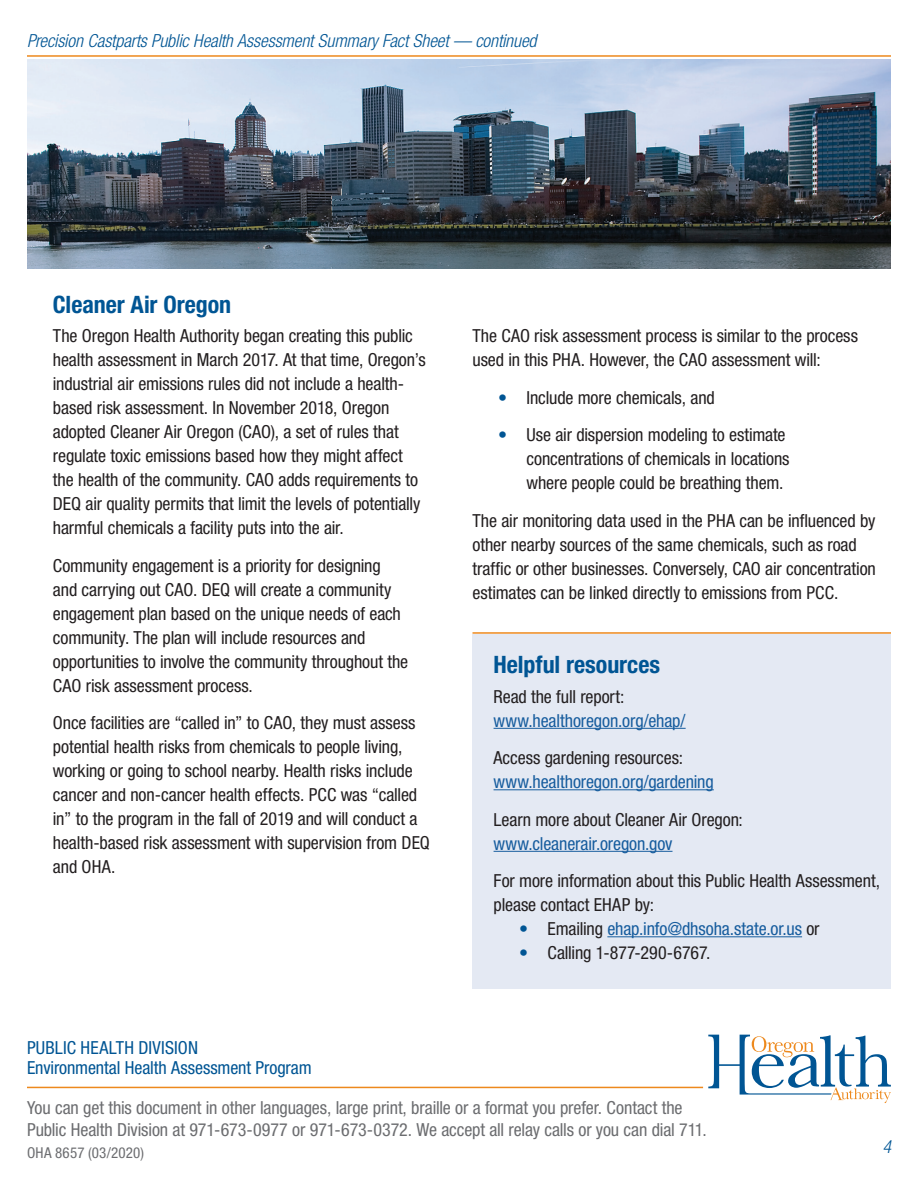
<style>
.page{position:relative;width:918px;height:1188px;background:#fff}
.page>*{position:absolute;margin:0;border:0;box-sizing:border-box;transform-origin:0 0}
.t1{font:700 condensed 24px "Helvetica Neue LT Std";color:#005594}
.Paragraph_text{font:condensed 18px/24px "Helvetica Neue LT Std";letter-spacing:-.005em;color:#231f20}
.t2{font:condensed 18px/21.6px "Helvetica Neue LT Std";letter-spacing:-.005em;color:#6c6d70}
.Paragraph_text-2{font:condensed 18px/24px "Helvetica Neue LT Std";letter-spacing:-.005em;color:#175d9e}
.t3{font:italic 300 condensed 18px "Helvetica Neue LT Std";letter-spacing:-.005em;color:#005594}
.t4{font:condensed 18px "Helvetica Neue LT Std";color:#005594}
.t5{font:condensed 15px "Helvetica Neue LT Std";letter-spacing:.015em;color:#6c6d70}
.s1{color:#005594}
.s2{color:#231f20}
.s3{color:#175d9e}
</style>
<div class="page">
<hr style="left:27px;top:55px;width:864px;height:2px;background:#ed891d">
<svg style="left:708px;top:1035px;width:183px;height:68px"></svg>
<hr style="left:27px;top:1087px;width:676px;height:1px;background:#ed891d">
<hr style="left:472px;top:632px;width:419px;height:2px;background:#ed891d">
<div style="left:472px;top:634px;width:419px;height:355px;background:#e4e9f3"></div>
<img style="left:27px;top:59px;width:864px;height:210px">
<hr style="left:494px;top:728px;width:192px;height:1px;background:#175d9e">
<hr style="left:494px;top:789px;width:220px;height:1px;background:#175d9e">
<hr style="left:494px;top:851px;width:179px;height:1px;background:#175d9e">
<hr style="left:607px;top:936px;width:195px;height:1px;background:#175d9e">
<p class="t3" style="left:27px;top:31px;width:511px">Precision Castparts Public Health Assessment Summary Fact Sheet — continued</p>
<p class="t1" style="left:53px;top:290px;width:180px">Cleaner Air Oregon</p>
<p class="Paragraph_text" style="left:53px;top:324px;width:374px">The Oregon Health Authority began creating this public health assessment in March 2017. At that time, Oregon’s industrial air emissions rules did not include a health&shy;based risk assessment. In November 2018, Oregon adopted Cleaner Air Oregon (CAO), a set of rules that regulate toxic emissions based how they might affect the health of the community. CAO adds requirements to DEQ air quality permits that limit the levels of potentially harmful chemicals a facility puts into the air.</p>
<p class="Paragraph_text" style="left:53px;top:553px;width:357px">Community engagement is a priority for designing and carrying out CAO. DEQ will create a community engagement plan based on the unique needs of each community. The plan will include resources and opportunities to involve the community throughout the CAO risk assessment process.</p>
<p class="Paragraph_text" style="left:53px;top:711px;width:379px">Once facilities are “called in” to CAO, they must assess potential health risks from chemicals to people living, working or going to school nearby. Health risks include cancer and non-cancer health effects. PCC was “called in” to the program in the fall of 2019 and will conduct a health-based risk assessment with supervision from DEQ and OHA.</p>
<p class="t4" style="left:27px;top:1037px;width:173px">PUBLIC HEALTH DIVISION</p>
<p class="t4" style="left:27px;top:1058px;width:286px">Environmental Health Assessment Program</p>
<p class="Paragraph_text" style="left:472px;top:324px;width:387px">The CAO risk assessment process is similar to the process used in this PHA. However, the CAO assessment will:</p>
<p class="Paragraph_text" style="left:498px;top:385px;width:218px"><span class="s1">•</span> Include more chemicals, and</p>
<p class="Paragraph_text" style="left:526px;top:423px;width:265px;text-indent:-28px"><span class="s1">•</span> Use air dispersion modeling to estimate concentrations of chemicals in locations where people could be breathing them.</p>
<p class="Paragraph_text" style="left:472px;top:508px;width:405px">The air monitoring data used in the PHA can be influenced by other nearby sources of the same chemicals, such as road traffic or other businesses. Conversely, CAO air concentration estimates can be linked directly to emissions from PCC.</p>
<p class="t1" style="left:494px;top:650px;width:168px">Helpful resources</p>
<p class="Paragraph_text-2" style="left:494px;top:684px;width:194px"><span class="s2">Read the full report: </span>www.healthoregon.org/ehap/</p>
<p class="Paragraph_text-2" style="left:494px;top:746px;width:222px"><span class="s2">Access gardening resources: </span>www.healthoregon.org/gardening</p>
<p class="Paragraph_text" style="left:494px;top:807px;width:251px">Learn more about Cleaner Air Oregon: <span class="s3">www.cleanerair.oregon.gov</span></p>
<p class="Paragraph_text" style="left:494px;top:869px;width:388px">For more information about this Public Health Assessment, please contact EHAP by:</p>
<p class="Paragraph_text-2" style="left:519px;top:917px;width:302px"><span class="s1">•</span> <span class="s2">Emailing</span> ehap.info@dhsoha.state.or.us <span class="s2">or</span></p>
<p class="Paragraph_text" style="left:519px;top:941px;width:193px"><span class="s1">•</span> Calling 1-877-290-6767.</p>
<p class="t2" style="left:27px;top:1097px;width:681px">You can get this document in other languages, large print, braille or a format you prefer. Contact the<br>Public Health Division at 971-673-0977 or 971-673-0372. We accept all relay calls or you can dial 711.</p>
<p class="t5" style="left:27px;top:1144px;width:119px">OHA 8657 (03/2020)</p>
<p class="t3" style="left:882px;top:1137px;width:10px">4</p>
</div>
